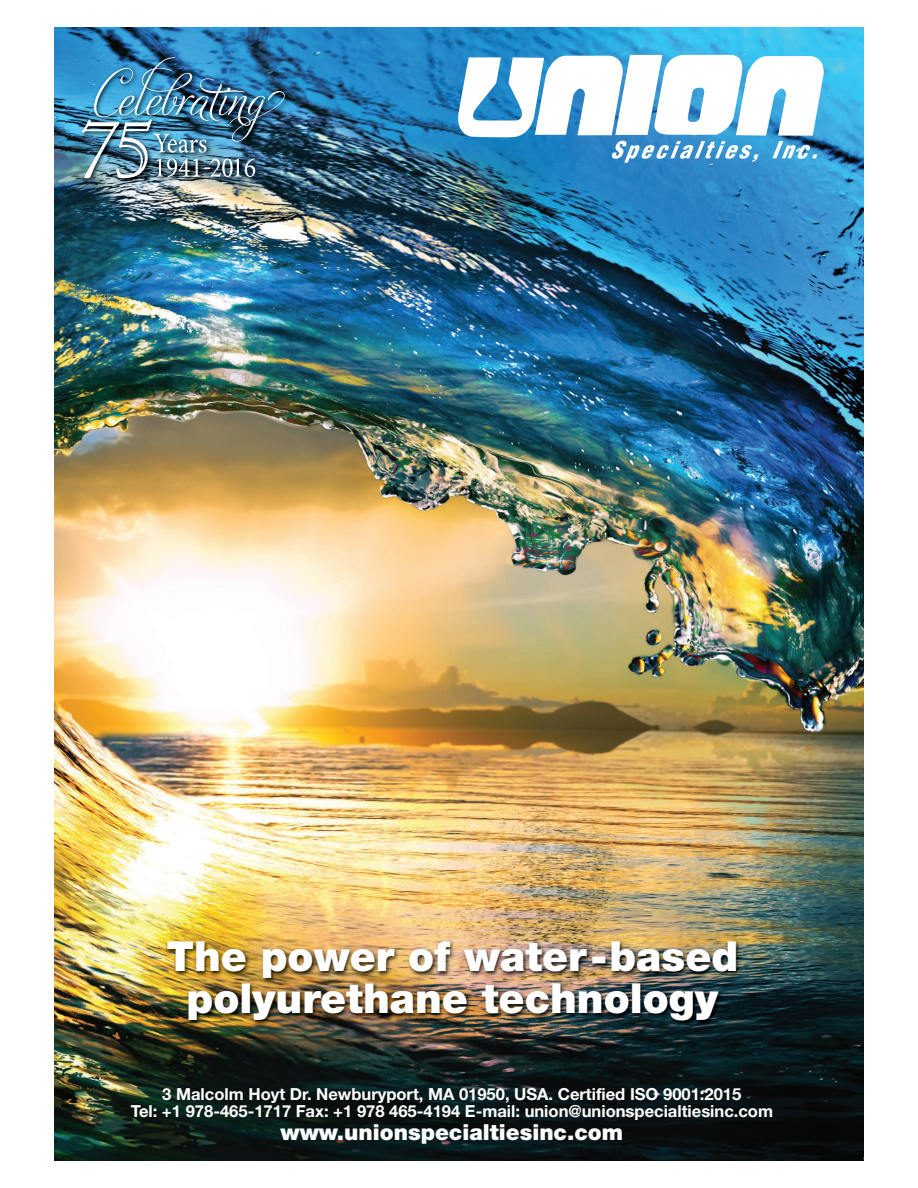
<style>
.page{position:relative;width:918px;height:1188px;background:#fff}
.page>*{position:absolute;margin:0;border:0;box-sizing:border-box;transform-origin:0 0}
.t1{font:900 41.4px/41.4px "Helvetica Neue";color:#fff;text-align:center}
.t2{font:900 22.05px "Helvetica Neue";color:#fff}
.t3{font:700 16.65px/16.6px "Helvetica Neue";color:#fff;text-align:center}
</style>
<div class="page">
<img style="left:54px;top:27px;width:810px;height:1134px">
<svg style="left:458px;top:55px;width:366px;height:108px"></svg>
<img style="left:75px;top:932px;width:760px;height:106px">
<img style="left:66px;top:51px;width:240px;height:189px">
<img style="left:82px;top:57px;width:203px;height:121px">
<h1 class="t1" style="left:166px;top:936px;width:573px">The power of water-based polyurethane technology</h1>
<p class="t3" style="left:131px;top:1085px;width:644px">3 Malcolm Hoyt Dr. Newburyport, MA 01950, USA. Certified ISO 9001:2015<br>Tel: +1 978-465-1717 Fax: +1 978 465-4194 E-mail: union@unionspecialtiesinc.com</p>
<h2 class="t2" style="left:281px;top:1119px;width:344px">www.unionspecialtiesinc.com</h2>
</div>
